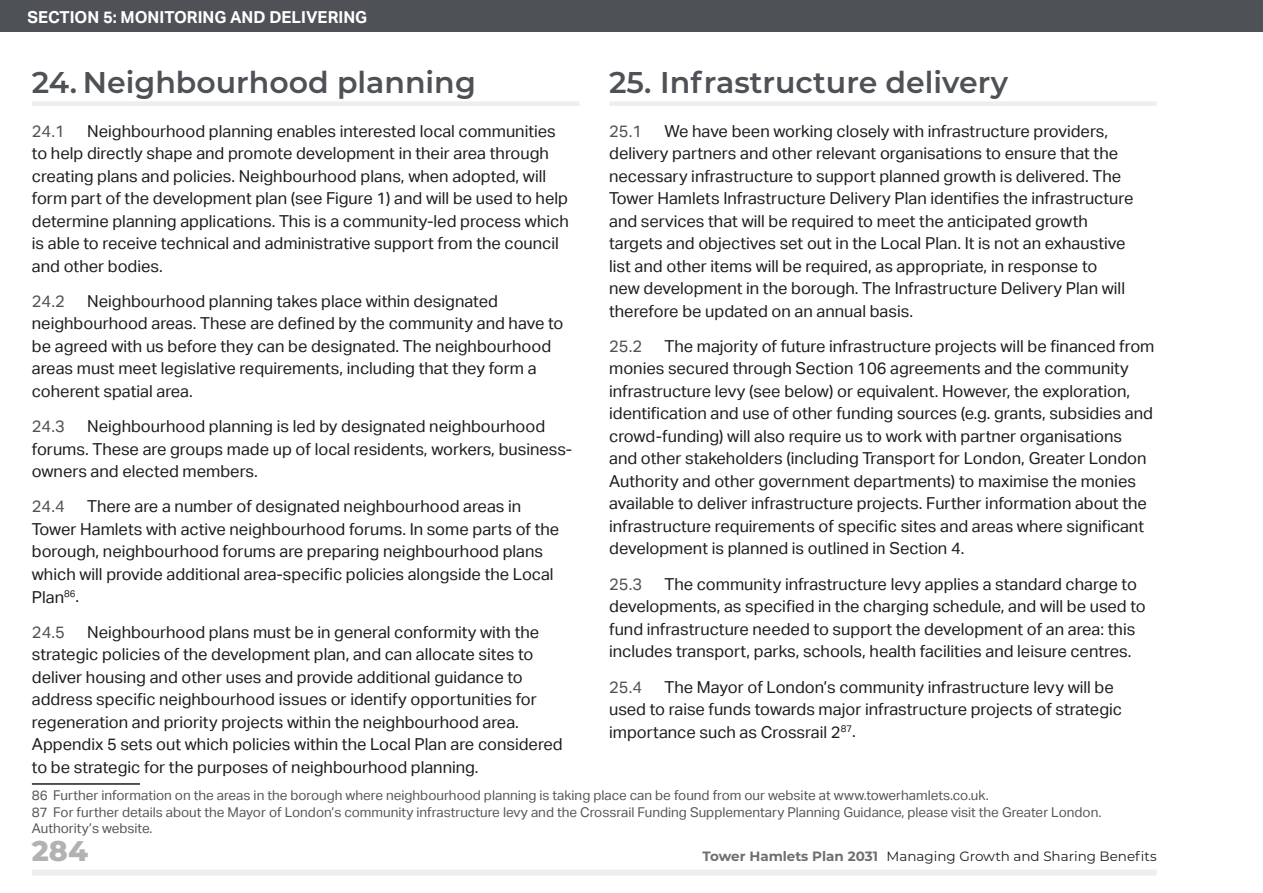
<style>
.page{position:relative;width:1263px;height:893px;background:#fff}
.page>*{position:absolute;margin:0;border:0;box-sizing:border-box;transform-origin:0 0}
.t1{font:600 30px "Montserrat";color:#4e5155}
.t2{font:800 28.5px "Montserrat";color:#b3b2b2}
.t3{font:16.5px/22.5px "Aktiv Grotesk";color:#1d1d1b}
.t4{font:16.5px "Aktiv Grotesk";color:#4e5155}
.t5{font:700 16.5px "Aktiv Grotesk";color:#fff}
.t6{font:13.5px/16.5px "Aktiv Grotesk";color:#575756}
.t7{font:13.5px "Montserrat";color:#1d1d1b}
.s1{font-weight:700;color:#706f6f}
</style>
<div class="page">
<div style="left:32px;top:870px;width:1125px;height:6px;background:#f0edee"></div>
<div style="left:0;top:0;width:1263px;height:32px;background:#4e5155"></div>
<div style="left:32px;top:101px;width:547px;height:5px;background:#f0edee"></div>
<hr style="left:32px;top:783px;width:108px;height:2px;background:#1d1d1b">
<div style="left:609px;top:101px;width:548px;height:5px;background:#f0edee"></div>
<p class="t5" style="left:28px;top:8px;width:341px">SECTION 5: MONITORING AND DELIVERING</p>
<h1 class="t1" style="left:32px;top:61px;width:445px">24. Neighbourhood planning</h1>
<p class="t4" style="left:32px;top:121px;width:34px">24.1</p>
<h1 class="t1" style="left:609px;top:61px;width:400px">25. Infrastructure delivery</h1>
<p class="t4" style="left:609px;top:121px;width:34px">25.1</p>
<p class="t3" style="left:609px;top:120px;width:526px;text-indent:55px">We have been working closely with infrastructure providers, delivery partners and other relevant organisations to ensure that the necessary infrastructure to support planned growth is delivered. The Tower Hamlets Infrastructure Delivery Plan identifies the infrastructure and services that will be required to meet the anticipated growth targets and objectives set out in the Local Plan. It is not an exhaustive list and other items will be required, as appropriate, in response to<br>new development in the borough. The Infrastructure Delivery Plan will therefore be updated on an annual basis.</p>
<p class="t4" style="left:609px;top:337px;width:34px">25.2</p>
<p class="t3" style="left:32px;top:120px;width:538px;text-indent:55px">Neighbourhood planning enables interested local communities to help directly shape and promote development in their area through creating plans and policies. Neighbourhood plans, when adopted, will form part of the development plan (see Figure 1) and will be used to help determine planning applications. This is a community-led process which is able to receive technical and administrative support from the council and other bodies.</p>
<p class="t4" style="left:32px;top:292px;width:34px">24.2</p>
<p class="t3" style="left:32px;top:290px;width:533px;text-indent:55px">Neighbourhood planning takes place within designated neighbourhood areas. These are defined by the community and have to be agreed with us before they can be designated. The neighbourhood areas must meet legislative requirements, including that they form a coherent spatial area.</p>
<p class="t4" style="left:32px;top:417px;width:34px">24.3</p>
<p class="t3" style="left:609px;top:335px;width:547px;text-indent:55px">The majority of future infrastructure projects will be financed from monies secured through Section 106 agreements and the community infrastructure levy (see below) or equivalent. However, the exploration, identification and use of other funding sources (e.g. grants, subsidies and crowd-funding) will also require us to work with partner organisations<br>and other stakeholders (including Transport for London, Greater London Authority and other government departments) to maximise the monies available to deliver infrastructure projects. Further information about the infrastructure requirements of specific sites and areas where significant development is planned is outlined in Section 4.</p>
<p class="t4" style="left:609px;top:574px;width:34px">25.3</p>
<p class="t3" style="left:32px;top:415px;width:542px;text-indent:55px">Neighbourhood planning is led by designated neighbourhood forums. These are groups made up of local residents, workers, business&shy;owners and elected members.</p>
<p class="t4" style="left:32px;top:497px;width:34px">24.4</p>
<p class="t3" style="left:32px;top:495px;width:529px;text-indent:55px">There are a number of designated neighbourhood areas in Tower Hamlets with active neighbourhood forums. In some parts of the borough, neighbourhood forums are preparing neighbourhood plans which will provide additional area-specific policies alongside the Local Plan<sup>86</sup>.</p>
<p class="t4" style="left:32px;top:622px;width:34px">24.5</p>
<p class="t3" style="left:609px;top:573px;width:538px;text-indent:55px">The community infrastructure levy applies a standard charge to developments, as specified in the charging schedule, and will be used to fund infrastructure needed to support the development of an area: this includes transport, parks, schools, health facilities and leisure centres.</p>
<p class="t4" style="left:609px;top:677px;width:34px">25.4</p>
<p class="t3" style="left:32px;top:621px;width:532px;text-indent:55px">Neighbourhood plans must be in general conformity with the strategic policies of the development plan, and can allocate sites to deliver housing and other uses and provide additional guidance to address specific neighbourhood issues or identify opportunities for regeneration and priority projects within the neighbourhood area.<br>Appendix 5 sets out which policies within the Local Plan are considered to be strategic for the purposes of neighbourhood planning.</p>
<p class="t6" style="left:32px;top:787px;width:1071px">86 Further information on the areas in the borough where neighbourhood planning is taking place can be found from our website at www.towerhamlets.co.uk.<br>87 For further details about the Mayor of London’s community infrastructure levy and the Crossrail Funding Supplementary Planning Guidance, please visit the Greater London.<br>Authority’s website.</p>
<p class="t3" style="left:609px;top:676px;width:514px;text-indent:55px">The Mayor of London’s community infrastructure levy will be used to raise funds towards major infrastructure projects of strategic importance such as Crossrail 2<sup>87</sup>.</p>
<h2 class="t2" style="left:32px;top:830px;width:58px">284</h2>
<p class="t7" style="left:703px;top:847px;width:456px"><span class="s1">Tower Hamlets Plan 2031</span> Managing Growth and Sharing Benefits</p>
</div>
